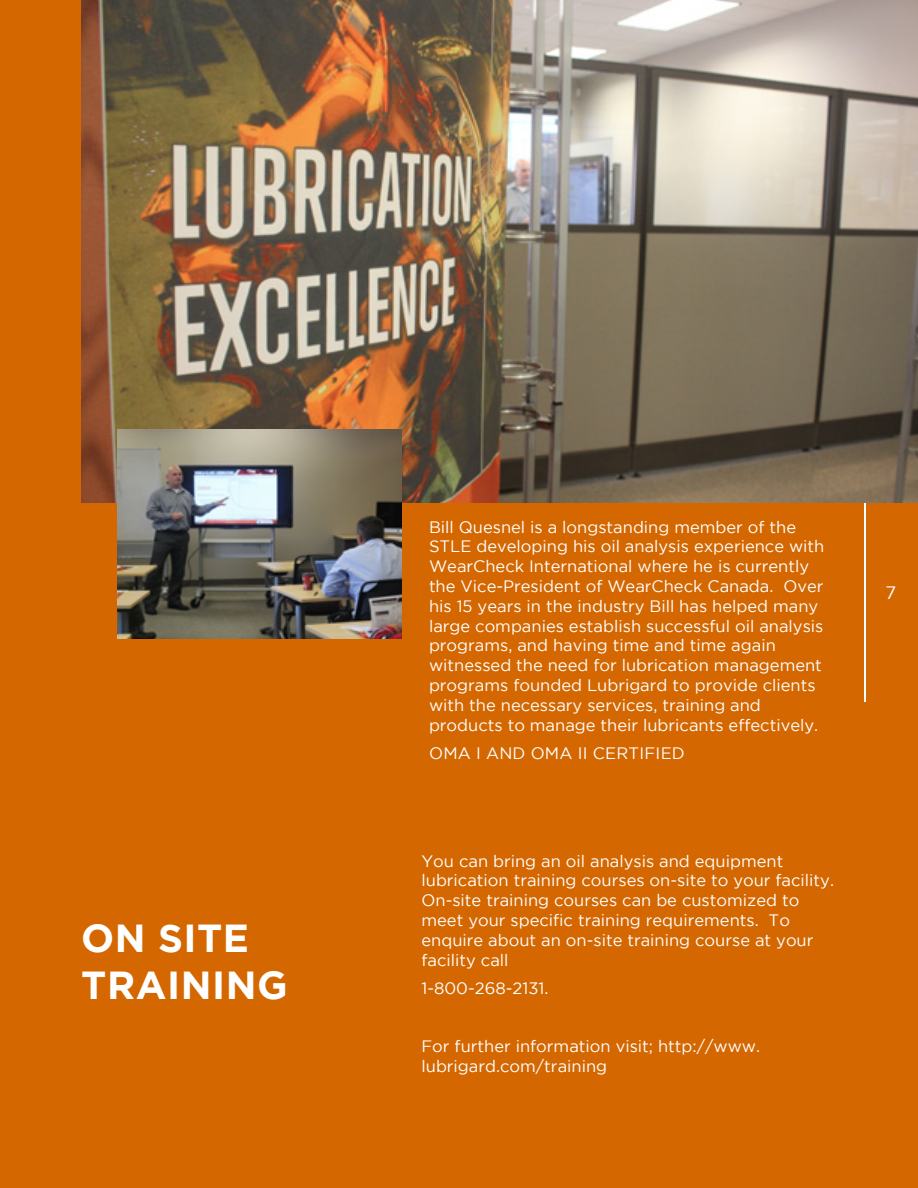
<style>
.page{position:relative;width:918px;height:1188px;background:#d46700}
.page>*{position:absolute;margin:0;border:0;box-sizing:border-box;transform-origin:0 0}
.t1{font:700 39px "Gotham";letter-spacing:.015em;color:#fff}
.t2{font:18px "Gotham";color:#fff}
.t3{font:16.5px/19.8px "Gotham";color:#fff}
</style>
<div class="page">
<hr style="left:864px;top:486px;width:2px;height:216px;background:#fff">
<img style="left:81px;top:0;width:837px;height:503px">
<img style="left:118px;top:429px;width:284px;height:209px">
<p class="t1" style="left:81px;top:916px;width:169px">ON SITE</p>
<p class="t1" style="left:81px;top:963px;width:208px">TRAINING</p>
<p class="t3" style="left:429px;top:517px;width:397px">Bill Quesnel is a longstanding member of the STLE developing his oil analysis experience with WearCheck International where he is currently the Vice-President of WearCheck Canada. Over his 15 years in the industry Bill has helped many large companies establish successful oil analysis programs, and having time and time again witnessed the need for lubrication management programs founded Lubrigard to provide clients with the necessary services, training and products to manage their lubricants effectively.</p>
<p class="t3" style="left:429px;top:743px;width:257px">OMA I AND OMA II CERTIFIED</p>
<p class="t3" style="left:422px;top:851px;width:414px">You can bring an oil analysis and equipment lubrication training courses on-site to your facility.<br>On-site training courses can be customized to meet your specific training requirements. To enquire about an on-site training course at your facility call</p>
<p class="t3" style="left:422px;top:978px;width:128px">1-800-268-2131.</p>
<p class="t3" style="left:422px;top:1036px;width:340px">For further information visit; http://www. lubrigard.com/training</p>
<p class="t2" style="left:886px;top:583px;width:12px">7</p>
</div>
